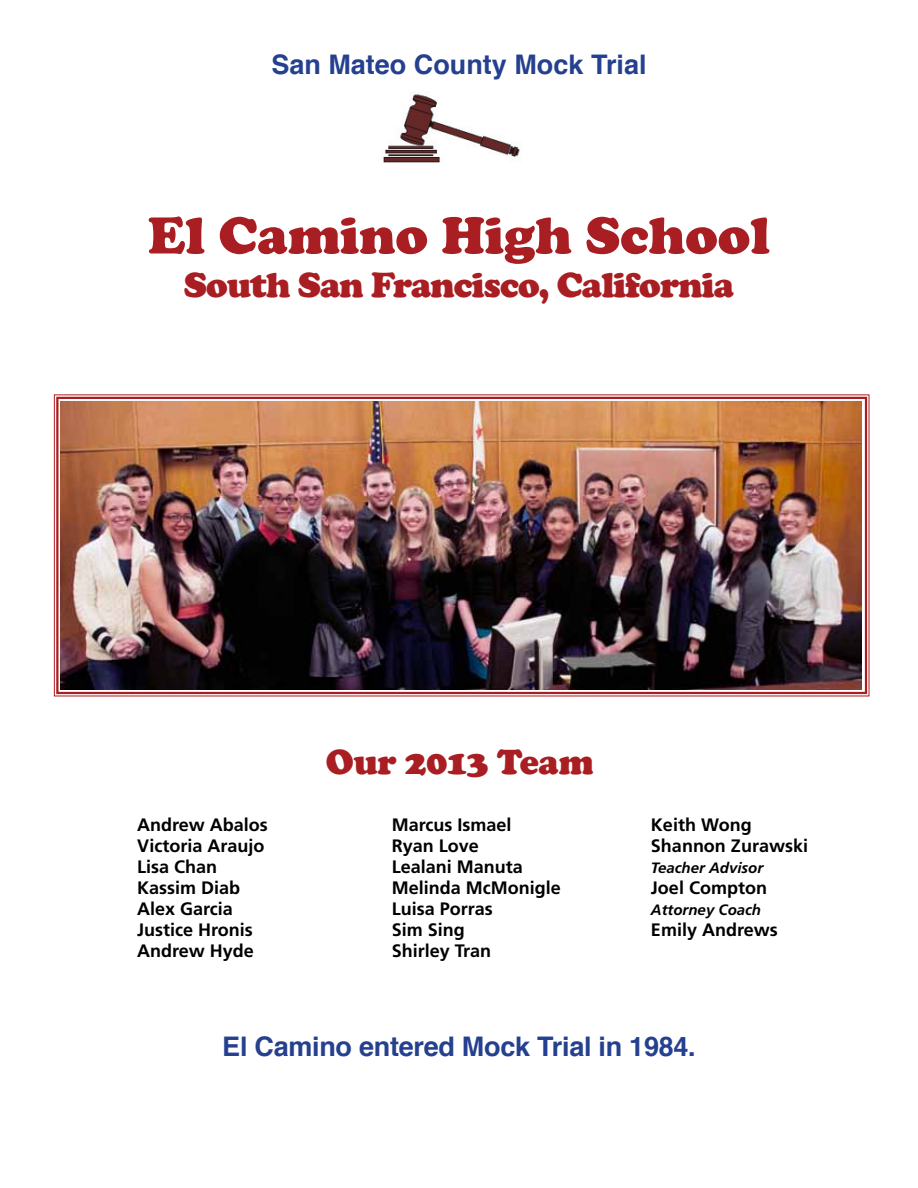
<style>
.page{position:relative;width:918px;height:1188px;background:#fff}
.page>*{position:absolute;margin:0;border:0;box-sizing:border-box;transform-origin:0 0}
.t1{font:900 54px "Cooper";color:#a91e22}
.t2{font:900 36px "Cooper";letter-spacing:-.025em;color:#a91e22}
.t3{font:700 27px "Helvetica";letter-spacing:-.01em;color:#25408f}
.t4{font:700 18px/21px "Frutiger";color:#000}
.t5{font:italic 700 15px "Frutiger";color:#000}
</style>
<div class="page">
<img style="left:383px;top:92px;width:137px;height:71px">
<svg style="left:54px;top:394px;width:816px;height:303px"></svg>
<div style="left:56px;top:397px;width:811px;height:297px;border:2px solid #a91e22"></div>
<img style="left:61px;top:401px;width:801px;height:289px">
<h3 class="t3" style="left:271px;top:43px;width:377px">San Mateo County Mock Trial</h3>
<h1 class="t1" style="left:148px;top:204px;width:624px">El Camino High School</h1>
<h2 class="t2" style="left:184px;top:264px;width:552px">South San Francisco, California</h2>
<h2 class="t2" style="left:326px;top:741px;width:269px">Our 2013 Team</h2>
<p class="t4" style="left:137px;top:814px;width:132px">Andrew Abalos<br>Victoria Araujo<br>Lisa Chan<br>Kassim Diab<br>Alex Garcia<br>Justice Hronis<br>Andrew Hyde</p>
<p class="t4" style="left:392px;top:814px;width:171px">Marcus Ismael<br>Ryan Love<br>Lealani Manuta<br>Melinda McMonigle<br>Luisa Porras<br>Sim Sing<br>Shirley Tran</p>
<p class="t4" style="left:651px;top:814px;width:159px">Keith Wong<br>Shannon Zurawski</p>
<p class="t5" style="left:651px;top:859px;width:114px">Teacher Advisor</p>
<p class="t4" style="left:651px;top:877px;width:118px">Joel Compton</p>
<p class="t5" style="left:651px;top:901px;width:112px">Attorney Coach</p>
<p class="t4" style="left:651px;top:919px;width:128px">Emily Andrews</p>
<h3 class="t3" style="left:222px;top:1024px;width:475px">El Camino entered Mock Trial in 1984.</h3>
</div>
